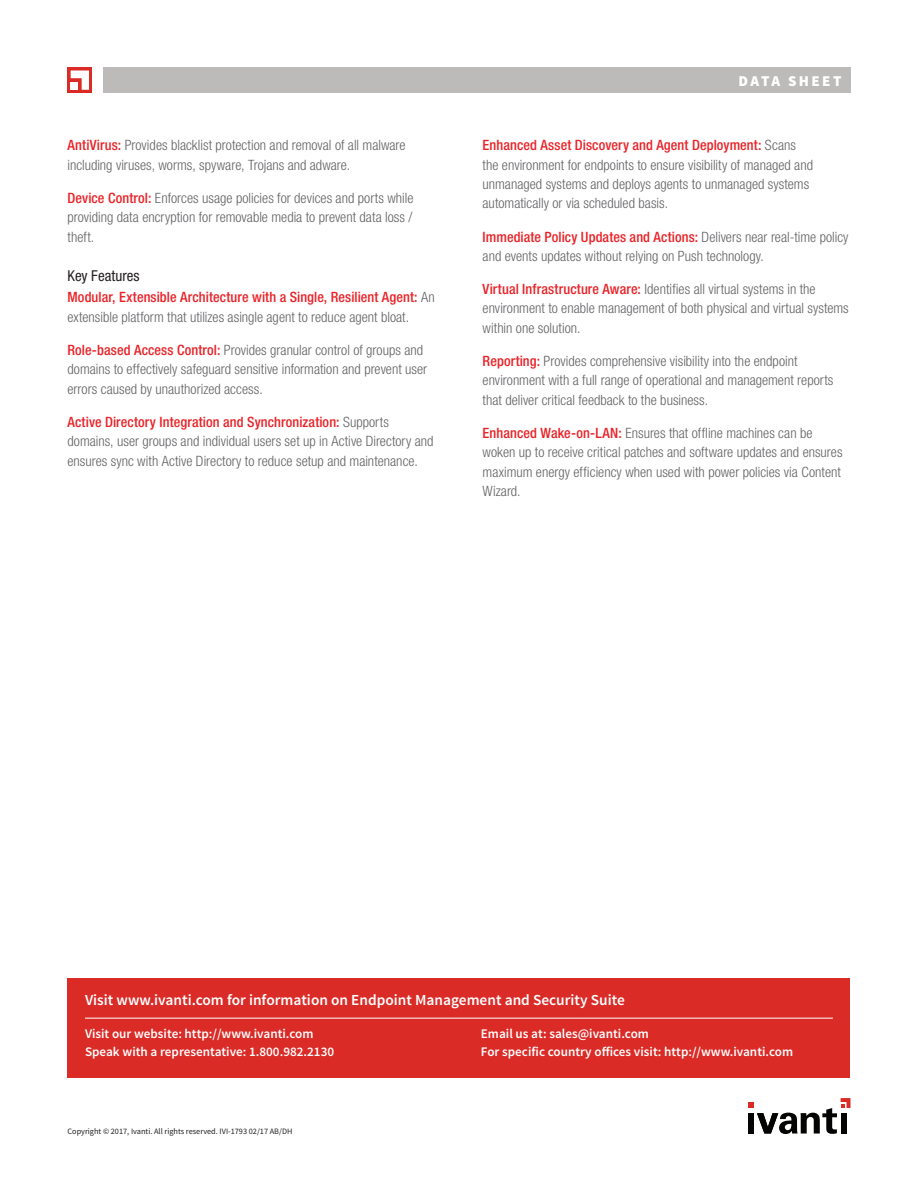
<style>
.page{position:relative;width:918px;height:1188px;background:#fff}
.page>*{position:absolute;margin:0;border:0;box-sizing:border-box;transform-origin:0 0}
.t1{font:600 15.3px "Source Sans Pro";color:#fff}
.t2{font:condensed 15px "Helvetica Neue LT Std";letter-spacing:.005em;color:#231f20}
.t3{font:900 15px "Source Sans Pro";letter-spacing:.16em;color:#fff}
.t4{font:300 condensed 14.25px/19.5px "Helvetica Neue LT Std";color:#636366}
.t5{font:600 13.2px/17.5px "Source Sans Pro";color:#fff}
.t6{font:8.25px "Source Sans Pro";color:#231f20}
.s1{font-weight:500;color:#ea2328}
</style>
<div class="page">
<div style="left:103px;top:68px;width:747px;height:25px;background:#bcbbba"></div>
<svg style="left:68px;top:68px;width:24px;height:25px"></svg>
<svg style="left:71px;top:71px;width:18px;height:19px"></svg>
<div style="left:71px;top:82px;width:7px;height:8px;background:#fff"></div>
<div style="left:68px;top:978px;width:782px;height:99px;background:#da2b27"></div>
<svg style="left:748px;top:1098px;width:103px;height:36px"></svg>
<hr style="left:85px;top:1018px;width:748px;height:1px;background:#fff">
<p class="t4" style="left:68px;top:135px;width:340px"><span class="s1">AntiVirus:</span> Provides blacklist protection and removal of all malware including viruses, worms, spyware, Trojans and adware.</p>
<p class="t4" style="left:68px;top:188px;width:347px;text-align:justify"><span class="s1">Device Control:</span> Enforces usage policies for devices and ports while providing data encryption for removable media to prevent data loss / theft.</p>
<p class="t2" style="left:68px;top:267px;width:74px">Key Features</p>
<p class="t4" style="left:68px;top:287px;width:369px"><span class="s1">Modular, Extensible Architecture with a Single, Resilient Agent:</span> An extensible platform that utilizes asingle agent to reduce agent bloat.</p>
<p class="t4" style="left:68px;top:340px;width:361px"><span class="s1">Role-based Access Control:</span> Provides granular control of groups and domains to effectively safeguard sensitive information and prevent user errors caused by unauthorized access.</p>
<p class="t4" style="left:68px;top:412px;width:368px"><span class="s1">Active Directory Integration and Synchronization:</span> Supports domains, user groups and individual users set up in Active Directory and ensures sync with Active Directory to reduce setup and maintenance.</p>
<p class="t3" style="left:739px;top:71px;width:104px">DATA SHEET</p>
<p class="t4" style="left:483px;top:135px;width:332px"><span class="s1">Enhanced Asset Discovery and Agent Deployment:</span> Scans the environment for endpoints to ensure visibility of managed and unmanaged systems and deploys agents to unmanaged systems automatically or via scheduled basis.</p>
<p class="t4" style="left:483px;top:227px;width:367px"><span class="s1">Immediate Policy Updates and Actions:</span> Delivers near real-time policy and events updates without relying on Push technology.</p>
<p class="t4" style="left:483px;top:279px;width:368px"><span class="s1">Virtual Infrastructure Aware:</span> Identifies all virtual systems in the environment to enable management of both physical and virtual systems within one solution.</p>
<p class="t4" style="left:483px;top:351px;width:352px"><span class="s1">Reporting:</span> Provides comprehensive visibility into the endpoint environment with a full range of operational and management reports that deliver critical feedback to the business.</p>
<p class="t4" style="left:483px;top:423px;width:361px"><span class="s1">Enhanced Wake-on-LAN:</span> Ensures that offline machines can be woken up to receive critical patches and software updates and ensures maximum energy efficiency when used with power policies via Content Wizard.</p>
<p class="t1" style="left:85px;top:990px;width:541px">Visit www.ivanti.com for information on Endpoint Management and Security Suite</p>
<p class="t5" style="left:85px;top:1025px;width:251px">Visit our website: http://www.ivanti.com<br>Speak with a representative: 1.800.982.2130</p>
<p class="t5" style="left:481px;top:1025px;width:314px">Email us at: sales@ivanti.com<br>For specific country offices visit: http://www.ivanti.com</p>
<p class="t6" style="left:68px;top:1126px;width:226px">Copyright © 2017, Ivanti. All rights reserved. IVI-1793 02/17 AB/DH</p>
</div>
